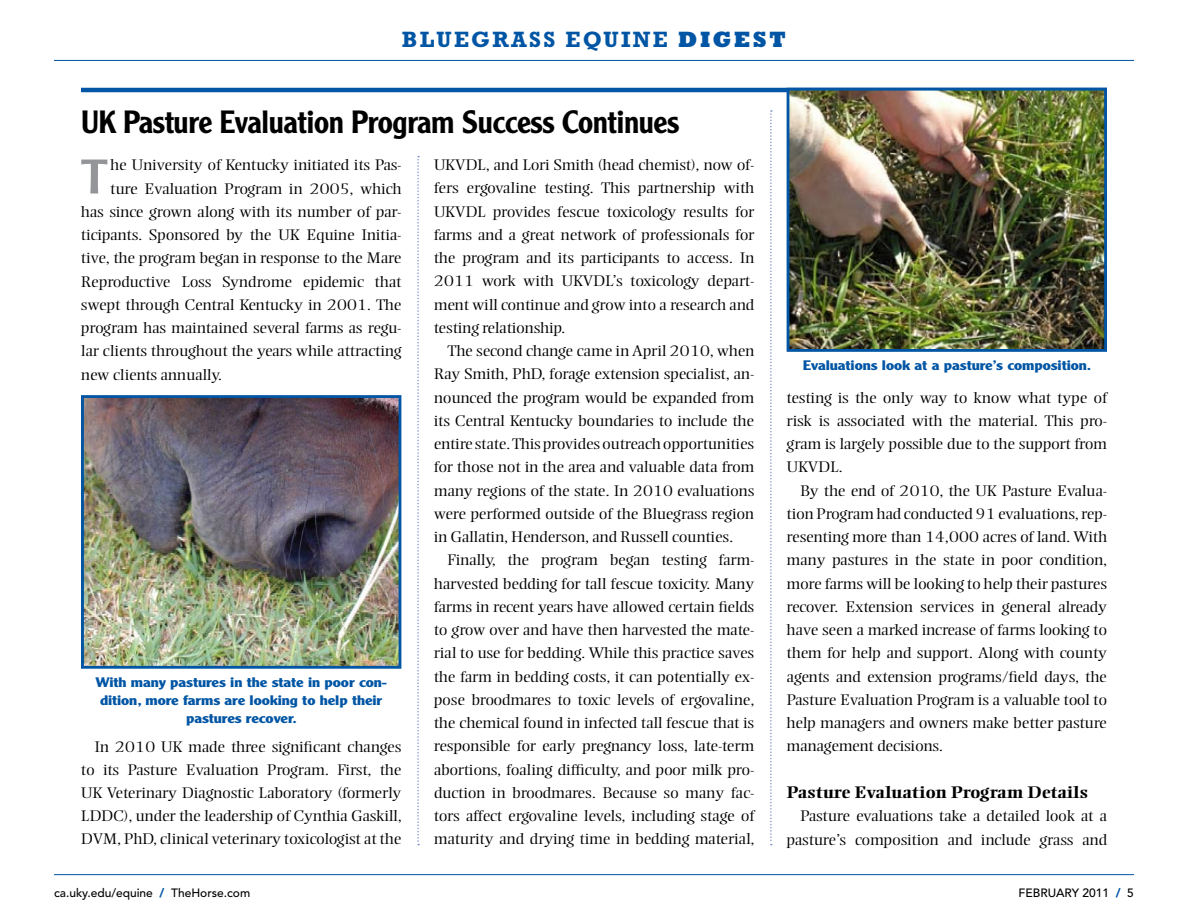
<style>
.page{position:relative;width:1188px;height:918px;background:#fff}
.page>*{position:absolute;margin:0;border:0;box-sizing:border-box;transform-origin:0 0}
.t1{font:47.55px "Clearface Gothic LT Std";color:#939598;scale:1.2 1}
.t2{font:500 31.5px "Clearface Gothic LT Std";letter-spacing:-.015em;color:#000}
.t3{font:700 22.5px "Rockwell Std";letter-spacing:.1em;color:#0055a4}
.t4{font:700 16.5px "Ellington MT Std";letter-spacing:-.005em;color:#000;scale:1.2 1}
.t5{font:300 15px/23.2px "Ellington MT Std";letter-spacing:-.005em;color:#000;text-align:justify;scale:1.2 1}
.t6{font:700 13.5px/18px "Clearface Gothic LT Std";letter-spacing:-.005em;color:#0055a4;text-align:center;scale:1.2 1}
.t7{font:500 12px "Avenir LT Std";color:#000}
.s1{font-weight:800}
.s2{font-weight:900;color:#0055a4}
</style>
<div class="page">
<hr style="left:54px;top:874px;width:1080px;height:1px;background:#0055a4">
<hr style="left:54px;top:60px;width:1080px;height:1px;background:#0055a4">
<svg style="left:417px;top:156px;width:2px;height:689px"></svg>
<svg style="left:770px;top:110px;width:2px;height:735px"></svg>
<hr style="left:81px;top:88px;width:1026px;height:4px;background:#0055a4">
<img style="left:85px;top:399px;width:312px;height:266px">
<div style="left:81px;top:395px;width:320px;height:274px;border:3px solid #0055a4"></div>
<img style="left:791px;top:92px;width:312px;height:256px">
<div style="left:787px;top:88px;width:320px;height:264px;border:3px solid #0055a4"></div>
<h3 class="t3" style="left:402px;top:26px;width:296px">BLUEGRASS EQUINE <span class="s1">digest</span></h3>
<h2 class="t2" style="left:81px;top:102px;width:600px">UK Pasture Evaluation Program Success Continues</h2>
<h1 class="t1" style="left:81px;top:147px;width:24px">T</h1>
<p class="t5" style="left:110px;top:154px;width:244px">he University of Kentucky initiated its Pas-</p>
<p class="t5" style="left:110px;top:177px;width:244px">ture Evaluation Program in 2005, which</p>
<p class="t5" style="left:81px;top:200px;width:269px">has since grown along with its number of par-</p>
<p class="t5" style="left:81px;top:223px;width:269px">ticipants. Sponsored by the UK Equine Initia-</p>
<p class="t5" style="left:81px;top:247px;width:268px">tive, the program began in response to the Mare</p>
<p class="t5" style="left:81px;top:270px;width:269px">Reproductive Loss Syndrome epidemic that</p>
<p class="t5" style="left:81px;top:293px;width:268px">swept through Central Kentucky in 2001. The</p>
<p class="t5" style="left:81px;top:316px;width:269px">program has maintained several farms as regu-</p>
<p class="t5" style="left:81px;top:340px;width:268px">lar clients throughout the years while attracting</p>
<p class="t5" style="left:81px;top:363px;width:119px">new clients annually.</p>
<p class="t6" style="left:95px;top:673px;width:245px">With many pastures in the state in poor con&shy;dition, more farms are looking to help their pastures recover.</p>
<p class="t5" style="left:81px;top:735px;width:269px;text-indent:14px">In 2010 UK made three significant changes to its Pasture Evaluation Program. First, the UK Veterinary Diagnostic Laboratory (formerly LDDC), under the leadership of Cynthia Gaskill, DVM, PhD, clinical veterinary toxicologist at the</p>
<p class="t5" style="left:434px;top:154px;width:269px">UKVDL, and Lori Smith (head chemist), now of&shy;fers ergovaline testing. This partnership with UKVDL provides fescue toxicology results for farms and a great network of professionals for the program and its participants to access. In 2011 work with UKVDL’s toxicology depart&shy;ment will continue and grow into a research and testing relationship.</p>
<p class="t5" style="left:434px;top:340px;width:269px;text-indent:14px">The second change came in April 2010, when Ray Smith, PhD, forage extension specialist, an&shy;nounced the program would be expanded from its Central Kentucky boundaries to include the entire state. This provides outreach opportunities for those not in the area and valuable data from many regions of the state. In 2010 evaluations were performed outside of the Bluegrass region in Gallatin, Henderson, and Russell counties.</p>
<p class="t5" style="left:434px;top:549px;width:269px;text-indent:14px">Finally, the program began testing farm&shy;harvested bedding for tall fescue toxicity. Many farms in recent years have allowed certain fields to grow over and have then harvested the mate&shy;rial to use for bedding. While this practice saves the farm in bedding costs, it can potentially ex&shy;pose broodmares to toxic levels of ergovaline, the chemical found in infected tall fescue that is responsible for early pregnancy loss, late-term abortions, foaling difficulty, and poor milk pro&shy;duction in broodmares. Because so many fac&shy;tors affect ergovaline levels, including stage of maturity and drying time in bedding material,</p>
<p class="t6" style="left:803px;top:356px;width:242px">Evaluations look at a pasture’s composition.</p>
<p class="t5" style="left:787px;top:386px;width:269px">testing is the only way to know what type of risk is associated with the material. This pro&shy;gram is largely possible due to the support from UKVDL.</p>
<p class="t5" style="left:787px;top:479px;width:269px;text-indent:14px">By the end of 2010, the UK Pasture Evalua&shy;tion Program had conducted 91 evaluations, rep&shy;resenting more than 14,000 acres of land. With many pastures in the state in poor condition, more farms will be looking to help their pastures recover. Extension services in general already have seen a marked increase of farms looking to them for help and support. Along with county agents and extension programs/field days, the Pasture Evaluation Program is a valuable tool to help managers and owners make better pasture management decisions.</p>
<p class="t4" style="left:787px;top:783px;width:253px">Pasture Evaluation Program Details</p>
<p class="t5" style="left:787px;top:805px;width:269px;text-align:right">Pasture evaluations take a detailed look at a pasture’s composition and include grass and</p>
<p class="t7" style="left:54px;top:886px;width:198px">ca.uky.edu/equine <span class="s2">/</span> TheHorse.com</p>
<p class="t7" style="left:1019px;top:886px;width:117px">FEBRUARY 2011 <span class="s2">/</span> 5</p>
</div>
